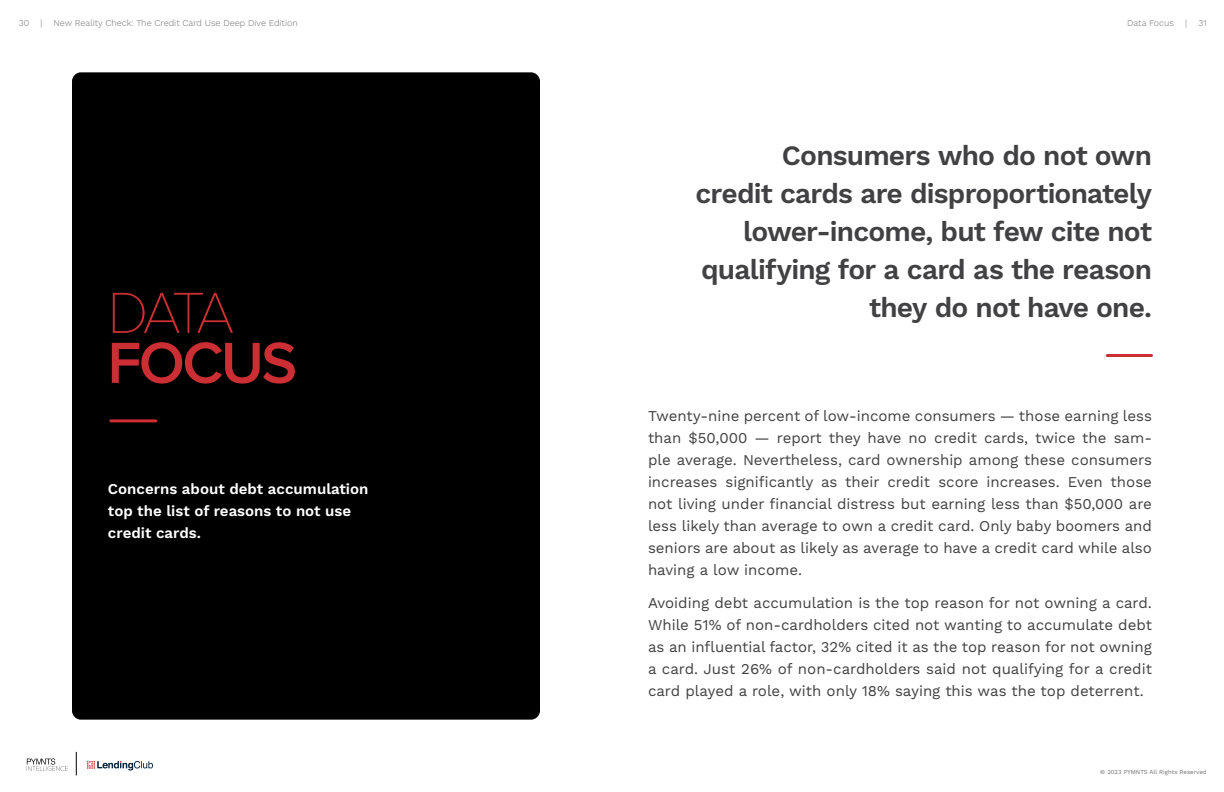
<style>
.page{position:relative;width:1224px;height:792px;background:#fff}
.page>*{position:absolute;margin:0;border:0;box-sizing:border-box;transform-origin:0 0}
.t1{font:600 60px "Proxima Nova";letter-spacing:-.04em;color:#cc2f33}
.t2{font:100 60px "Proxima Nova T";color:#cc2f33}
.t3{font:600 28px/38px "Work Sans";letter-spacing:-.03em;color:#414042;text-align:right}
.t4{font:15px/22px "Work Sans";color:#414042;text-align:justify}
.t5{font:600 15px/22px "Work Sans";color:#fff}
.t6{font:300 9px "Work Sans";color:#717073}
.t7{font:6px "Work Sans";letter-spacing:.005em;color:#717073}
</style>
<div class="page">
<svg style="left:87px;top:761px;width:66px;height:9px"></svg>
<svg style="left:27px;top:758px;width:41px;height:13px"></svg>
<svg style="left:76px;top:752px;width:1px;height:23px"></svg>
<hr style="left:1107px;top:354px;width:45px;height:3px;background:#cc2f33">
<div style="left:72px;top:72px;width:468px;height:648px;background:#000;border-radius:9px"></div>
<hr style="left:111px;top:419px;width:45px;height:3px;background:#cc2f33">
<p class="t6" style="left:19px;top:17px;width:12px">30</p>
<p class="t6" style="left:40px;top:17px;width:3px">|</p>
<p class="t6" style="left:54px;top:17px;width:246px">New Reality Check: The Credit Card Use Deep Dive Edition</p>
<p class="t6" style="left:1127px;top:17px;width:48px">Data Focus</p>
<p class="t6" style="left:1185px;top:17px;width:3px">|</p>
<p class="t6" style="left:1198px;top:17px;width:10px">31</p>
<h2 class="t3" style="left:696px;top:138px;width:458px">Consumers who do not own<br>credit cards are disproportionately lower-income, but few cite not qualifying for a card as the reason</h2>
<h1 class="t2" style="left:108px;top:268px;width:128px">DATA</h1>
<h2 class="t3" style="left:869px;top:290px;width:284px">they do not have one.</h2>
<h1 class="t1" style="left:108px;top:318px;width:191px">FOCUS</h1>
<p class="t5" style="left:108px;top:478px;width:262px">Concerns about debt accumulation top the list of reasons to not use credit cards.</p>
<p class="t4" style="left:648px;top:406px;width:506px">Twenty-nine percent of low-income consumers — those earning less than $50,000 — report they have no credit cards, twice the sam&shy;ple average. Nevertheless, card ownership among these consumers increases significantly as their credit score increases. Even those not living under financial distress but earning less than $50,000 are less likely than average to own a credit card. Only baby boomers and seniors are about as likely as average to have a credit card while also having a low income.</p>
<p class="t4" style="left:648px;top:593px;width:506px;text-align:left">Avoiding debt accumulation is the top reason for not owning a card.<br>While 51% of non-cardholders cited not wanting to accumulate debt as an influential factor, 32% cited it as the top reason for not owning a card. Just 26% of non-cardholders said not qualifying for a credit card played a role, with only 18% saying this was the top deterrent.</p>
<p class="t7" style="left:1100px;top:769px;width:108px">© 2023 PYMNTS All Rights Reserved</p>
</div>
